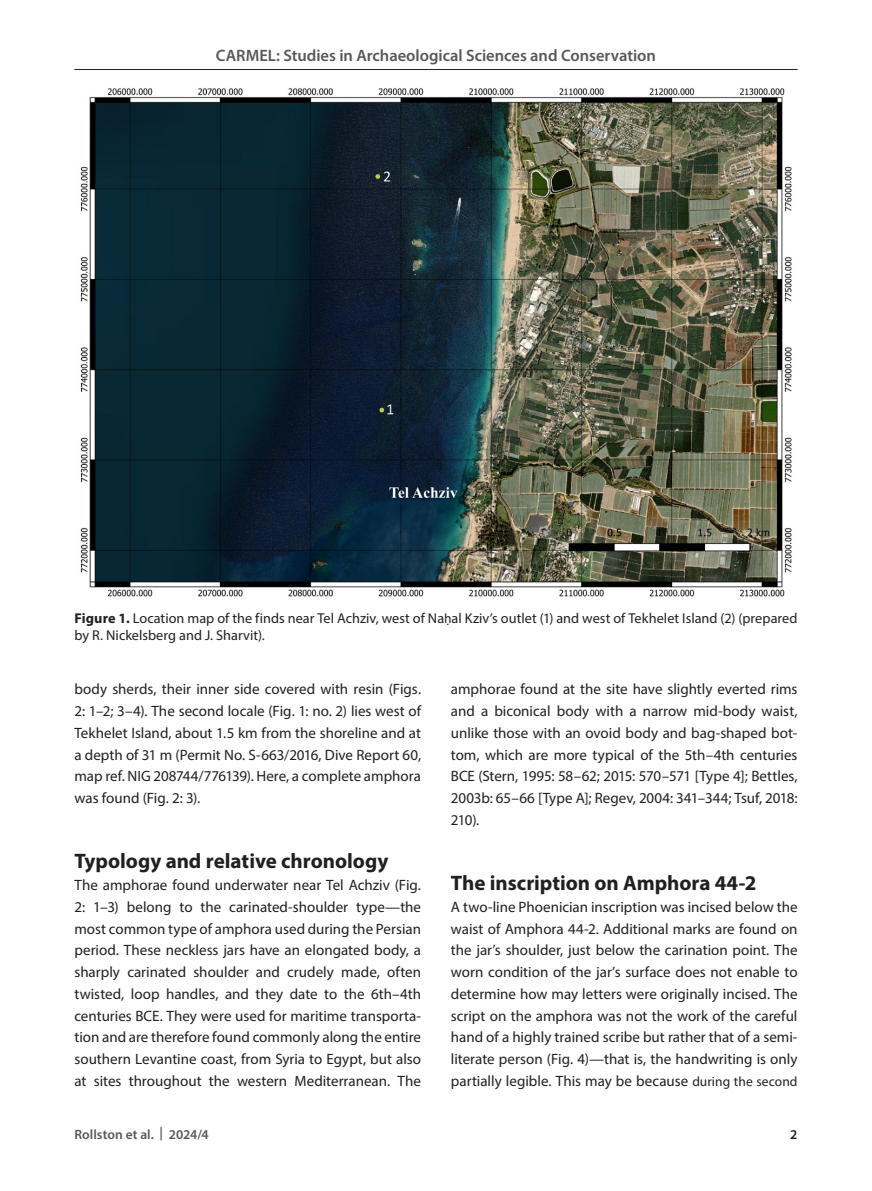
<style>
.page{position:relative;width:872px;height:1191px;background:#fff}
.page>*{position:absolute;margin:0;border:0;box-sizing:border-box;transform-origin:0 0}
.H_1{font:700 21px "Myriad Pro";color:#231f20}
.t1{font:600 16.5px "Myriad Pro";color:#57585a}
.REGULAR_1st_paragraph{font:15px/21.8px "Myriad Pro";color:#231f20;text-align:justify}
.Captions{font:14.25px/16.5px "Myriad Pro";color:#231f20}
.t2{font:600 13.5px "Myriad Pro";letter-spacing:.005em;color:#57585a}
.t3{font:600 13.5px "Myriad Pro";color:#231f20}
.s1{font-weight:700}
.s2{font-family:"Calibri"}
.s3{font-size:13.5px}
</style>
<div class="page">
<hr style="left:74px;top:69px;width:723px;height:1px;background:#231f20">
<img style="left:80px;top:88px;width:712px;height:509px">
<p class="t1" style="left:216px;top:45px;width:441px">CARMEL: Studies in Archaeological Sciences and Conservation</p>
<p class="Captions" style="left:74px;top:610px;width:724px"><span class="s1">Figure 1.</span> Location map of the finds near Tel Achziv, west of Na<span class="s2">ḥ</span>al Kziv’s outlet (1) and west of Tekhelet Island (2) (prepared by R. Nickelsberg and J. Sharvit).</p>
<p class="REGULAR_1st_paragraph" style="left:74px;top:678px;width:348px">body sherds, their inner side covered with resin (Figs.<br>2: 1–2; 3–4). The second locale (Fig. 1: no. 2) lies west of Tekhelet Island, about 1.5 km from the shoreline and at a depth of 31 m (Permit No. S-663/2016, Dive Report 60, map ref. NIG 208744/776139). Here, a complete amphora was found (Fig. 2: 3).</p>
<p class="H_1" style="left:74px;top:847px;width:315px">Typology and relative chronology</p>
<p class="REGULAR_1st_paragraph" style="left:74px;top:874px;width:348px">The amphorae found underwater near Tel Achziv (Fig.<br>2: 1–3) belong to the carinated-shoulder type—the most common type of amphora used during the Persian period. These neckless jars have an elongated body, a sharply carinated shoulder and crudely made, often twisted, loop handles, and they date to the 6th–4th centuries BCE. They were used for maritime transporta&shy;tion and are therefore found commonly along the entire southern Levantine coast, from Syria to Egypt, but also at sites throughout the western Mediterranean. The</p>
<p class="REGULAR_1st_paragraph" style="left:451px;top:678px;width:348px">amphorae found at the site have slightly everted rims and a biconical body with a narrow mid-body waist, unlike those with an ovoid body and bag-shaped bot&shy;tom, which are more typical of the 5th–4th centuries BCE (Stern, 1995: 58–62; 2015: 570–571 [Type 4]; Bettles, 2003b: 65–66 [Type A]; Regev, 2004: 341–344; Tsuf, 2018:<br>210).</p>
<p class="H_1" style="left:451px;top:869px;width:307px">The inscription on Amphora 44-2</p>
<p class="REGULAR_1st_paragraph" style="left:451px;top:895px;width:348px">A two-line Phoenician inscription was incised below the waist of Amphora 44-2. Additional marks are found on the jar’s shoulder, just below the carination point. The worn condition of the jar’s surface does not enable to determine how may letters were originally incised. The script on the amphora was not the work of the careful hand of a highly trained scribe but rather that of a semi&shy;literate person (Fig. 4)—that is, the handwriting is only partially legible. This may be because <span class="s3">during the second</span></p>
<p class="t2" style="left:74px;top:1125px;width:136px">Rollston et al. | 2024/4</p>
<p class="t3" style="left:790px;top:1125px;width:9px">2</p>
</div>
